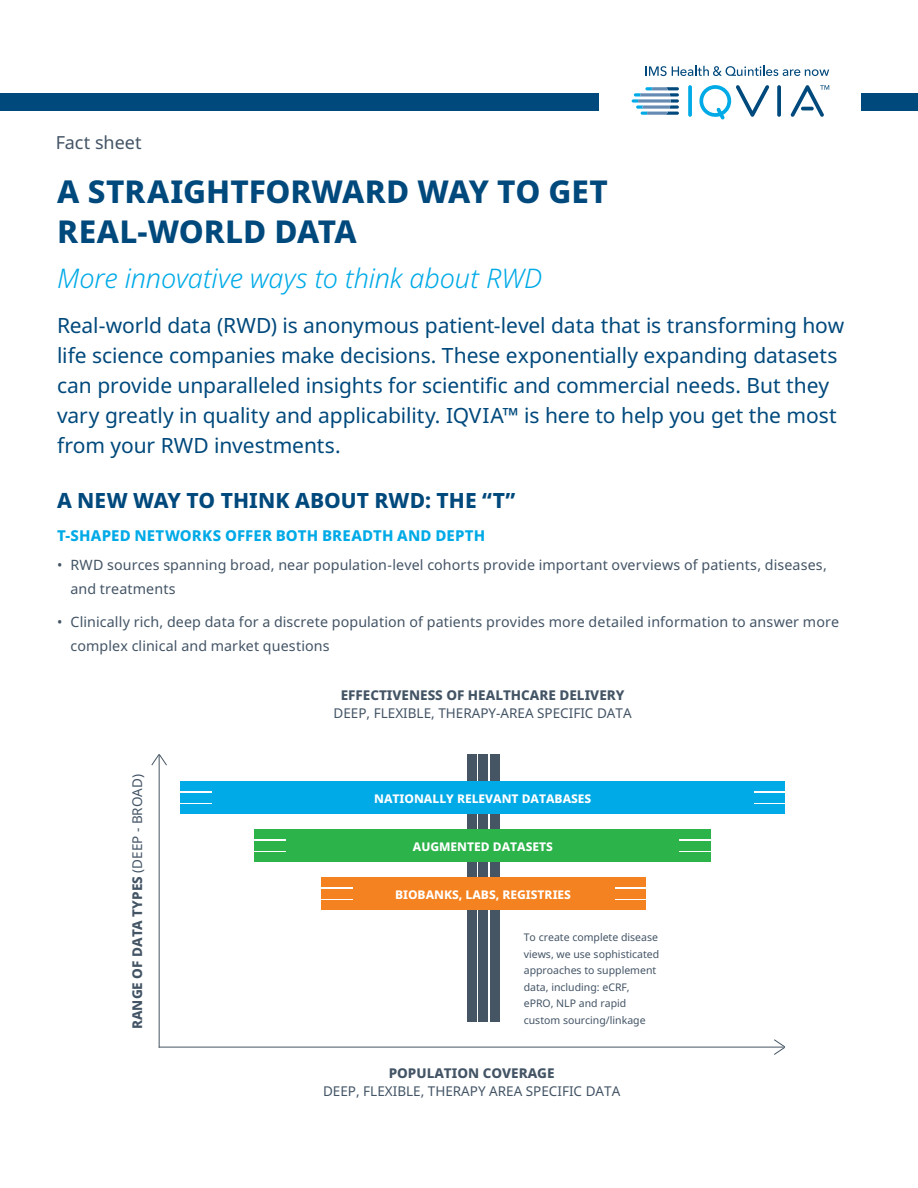
<style>
.page{position:relative;width:918px;height:1188px;background:#fff}
.page>*{position:absolute;margin:0;border:0;box-sizing:border-box;transform-origin:0 0}
.t1{font:800 31.5px/40.5px "Noto Sans";color:#00497c}
.t2{font:italic 300 27px "Noto Sans";letter-spacing:-.005em;color:#00aae7}
.t3{font:21px/30px "Noto Sans";letter-spacing:-.005em;color:#00497c}
.t4{font:800 21px "Noto Sans";color:#00497c}
.t5{font:18px "Noto Sans";color:#435465}
.t6{font:800 15px "Noto Sans";letter-spacing:.01em;color:#00aae7}
.t7{font:14.25px/24px "Noto Sans";letter-spacing:.01em;color:#435465}
.t8{font:800 13.5px "Noto Sans";color:#435465}
.t9{font:13.5px "Noto Sans";color:#435465}
.t10{font:800 12px "Noto Sans";color:#fff}
.t11{font:10.5px/16.5px "Noto Sans";color:#435465}
.s1{font-weight:400}
</style>
<div class="page">
<div style="left:0;top:93px;width:918px;height:18px;background:#00497c"></div>
<div style="left:467px;top:754px;width:10px;height:268px;background:#465563"></div>
<div style="left:479px;top:754px;width:9px;height:268px;background:#465563"></div>
<div style="left:490px;top:754px;width:10px;height:268px;background:#465563"></div>
<div style="left:181px;top:781px;width:604px;height:10px;background:#00aae7"></div>
<div style="left:181px;top:793px;width:604px;height:9px;background:#00aae7"></div>
<div style="left:181px;top:804px;width:604px;height:10px;background:#00aae7"></div>
<div style="left:254px;top:829px;width:457px;height:10px;background:#2cb34a"></div>
<div style="left:254px;top:841px;width:457px;height:9px;background:#2cb34a"></div>
<div style="left:254px;top:852px;width:457px;height:10px;background:#2cb34a"></div>
<div style="left:321px;top:877px;width:324px;height:10px;background:#f58220"></div>
<div style="left:321px;top:889px;width:324px;height:10px;background:#f58220"></div>
<div style="left:321px;top:900px;width:324px;height:10px;background:#f58220"></div>
<div style="left:212px;top:785px;width:541px;height:27px;background:#00aae7"></div>
<div style="left:286px;top:832px;width:393px;height:29px;background:#2cb34a"></div>
<div style="left:353px;top:881px;width:261px;height:26px;background:#f58220"></div>
<hr style="left:159px;top:754px;width:1px;height:294px;background:#465563">
<hr style="left:159px;top:1047px;width:625px;height:1px;background:#465563">
<svg style="left:151px;top:754px;width:16px;height:12px"></svg>
<svg style="left:773px;top:1039px;width:12px;height:16px"></svg>
<div style="left:600px;top:35px;width:261px;height:110px;background:#fff"></div>
<svg style="left:688px;top:85px;width:4px;height:32px"></svg>
<svg style="left:777px;top:85px;width:4px;height:32px"></svg>
<svg style="left:699px;top:85px;width:70px;height:35px"></svg>
<svg style="left:790px;top:85px;width:39px;height:32px"></svg>
<svg style="left:632px;top:87px;width:47px;height:28px"></svg>
<svg style="left:645px;top:66px;width:184px;height:10px"></svg>
<p class="t5" style="left:56px;top:130px;width:87px">Fact sheet</p>
<h1 class="t1" style="left:57px;top:171px;width:552px">A STRAIGHTFORWARD WAY TO GET<br>REAL-WORLD DATA</h1>
<p class="t2" style="left:57px;top:259px;width:486px">More innovative ways to think about RWD</p>
<p class="t3" style="left:57px;top:311px;width:789px">Real-world data (RWD) is anonymous patient-level data that is transforming how life science companies make decisions. These exponentially expanding datasets can provide unparalleled insights for scientific and commercial needs. But they vary greatly in quality and applicability. IQVIA™ is here to help you get the most from your RWD investments.</p>
<p class="t4" style="left:57px;top:486px;width:460px">A NEW WAY TO THINK ABOUT RWD: THE “T”</p>
<p class="t6" style="left:57px;top:525px;width:430px">T-SHAPED NETWORKS OFFER BOTH BREADTH AND DEPTH</p>
<p class="t7" style="left:70px;top:553px;width:758px;text-indent:-13px">• RWD sources spanning broad, near population-level cohorts provide important overviews of patients, diseases, and treatments</p>
<p class="t7" style="left:70px;top:610px;width:770px;text-indent:-13px">• Clinically rich, deep data for a discrete population of patients provides more detailed information to answer more complex clinical and market questions</p>
<p class="t8" style="left:127px;top:1029px;width:256px;rotate:-90deg">RANGE OF DATA TYPES <span class="s1">(DEEP - BROAD)</span></p>
<p class="t8" style="left:341px;top:685px;width:285px">EFFECTIVENESS OF HEALTHCARE DELIVERY</p>
<p class="t9" style="left:334px;top:703px;width:300px">DEEP, FLEXIBLE, THERAPY-AREA SPECIFIC DATA</p>
<p class="t10" style="left:374px;top:790px;width:219px">NATIONALLY RELEVANT DATABASES</p>
<p class="t10" style="left:413px;top:838px;width:141px">AUGMENTED DATASETS</p>
<p class="t10" style="left:395px;top:886px;width:177px">BIOBANKS, LABS, REGISTRIES</p>
<p class="t11" style="left:524px;top:929px;width:137px">To create complete disease views, we use sophisticated approaches to supplement data, including: eCRF, ePRO, NLP and rapid custom sourcing/linkage</p>
<p class="t8" style="left:389px;top:1063px;width:167px">POPULATION COVERAGE</p>
<p class="t9" style="left:323px;top:1082px;width:299px">DEEP, FLEXIBLE, THERAPY AREA SPECIFIC DATA</p>
</div>
